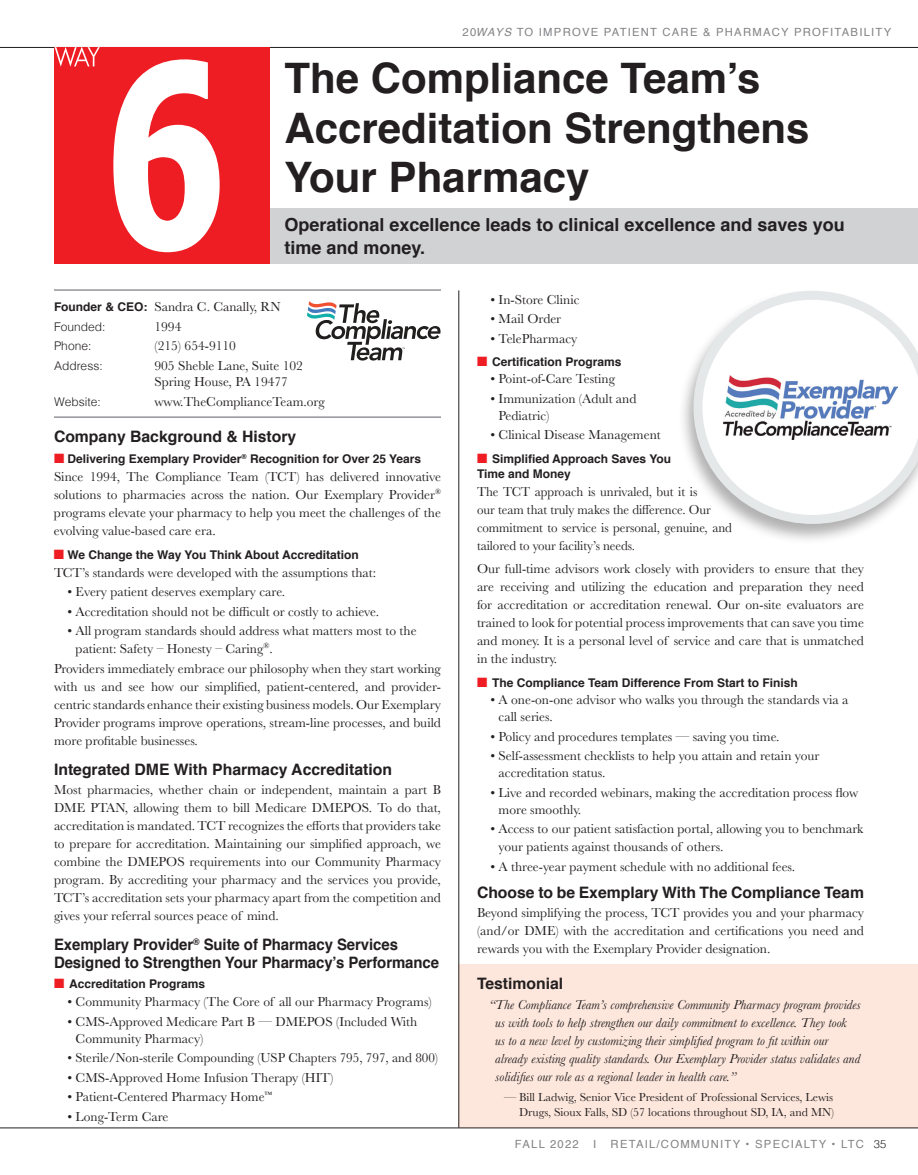
<style>
.page{position:relative;width:918px;height:1175px;background:#fff}
.page>*{position:absolute;margin:0;border:0;box-sizing:border-box;transform-origin:0 0}
.t1{font:700 42px/49.5px "Helvetica";color:#231f20}
.t2{font:700 18px/22.5px "Helvetica";color:#231f20}
.t3{font:700 15.75px "Helvetica";color:#231f20}
.t4{font:700 15.75px/18px "Helvetica";color:#231f20;scale:.95 1}
.t5{font:13.5px/18px "Baskerville";color:#231f20}
.t6{font:italic 13.5px/18px "Baskerville";color:#231f20}
.t7{font:13.5px/18px "Baskerville";color:#231f20;scale:.96 1}
.t8{font:700 12px/15px "Helvetica";color:#231f20}
.t9{font:12px/15px "Baskerville";color:#231f20;text-align:right}
.t10{font:300 12px "Helvetica";color:#231f20}
.t11{font:11.25px "Helvetica";letter-spacing:.11em;color:#808285}
.s1{font-style:italic}
.s2{font-family:"Helvetica";font-weight:700;font-size:12px}
.s3{color:#ee1d23}
.s4{font-weight:300;color:#231f20}
</style>
<div class="page">
<hr style="left:0;top:47px;width:918px;height:1px;background:#231f20">
<hr style="left:54px;top:289px;width:387px;height:2px;background:#939598">
<div style="left:459px;top:964px;width:459px;height:163px;background:#fde7dc"></div>
<div style="left:55px;top:208px;width:863px;height:55px;background:#d1d2d4"></div>
<hr style="left:54px;top:416px;width:387px;height:2px;background:#939598">
<svg style="left:307px;top:301px;width:134px;height:59px"></svg>
<div style="left:54px;top:47px;width:216px;height:216px;background:#ee1d23"></div>
<svg style="left:113px;top:59px;width:107px;height:193px"></svg>
<svg style="left:55px;top:47px;width:45px;height:20px"></svg>
<div style="left:678px;top:289px;width:240px;height:256px;background:#231f20;opacity:.35"></div>
<svg style="left:693px;top:291px;width:225px;height:233px"></svg>
<hr style="left:459px;top:290px;width:1px;height:837px;background:#231f20">
<hr style="left:0;top:1127px;width:918px;height:1px;background:#231f20">
<p class="t11" style="left:463px;top:23px;width:430px">20<span class="s1">WAYS</span> TO IMPROVE PATIENT CARE &amp; PHARMACY PROFITABILITY</p>
<h1 class="t1" style="left:284px;top:54px;width:527px">The Compliance Team’s<br>Accreditation Strengthens<br>Your Pharmacy</h1>
<h2 class="t2" style="left:284px;top:214px;width:562px">Operational excellence leads to clinical excellence and saves you time and money.</h2>
<p class="t5" style="left:54px;top:298px;width:228px"><span class="s2">Founder &amp; CEO:</span> Sandra C. Canally, RN</p>
<p class="t10" style="left:54px;top:316px;width:53px">Founded:</p>
<p class="t5" style="left:154px;top:317px;width:28px">1994</p>
<p class="t10" style="left:54px;top:336px;width:39px">Phone:</p>
<p class="t5" style="left:154px;top:337px;width:83px">(215) 654-9110</p>
<p class="t10" style="left:54px;top:355px;width:50px">Address:</p>
<p class="t5" style="left:154px;top:357px;width:150px;line-height:16.5px">905 Sheble Lane, Suite 102<br>Spring House, PA 19477</p>
<p class="t10" style="left:54px;top:391px;width:48px">Website:</p>
<p class="t5" style="left:155px;top:392px;width:172px">www.TheComplianceTeam.org</p>
<p class="t3" style="left:54px;top:423px;width:244px">Company Background &amp; History</p>
<p class="t8" style="left:54px;top:451px;width:369px"><span class="s3">■</span> Delivering Exemplary Provider<sup>®</sup> Recognition for Over 25 Years</p>
<p class="t5" style="left:54px;top:467px;width:389px;text-align:justify">Since 1994, The Compliance Team (TCT) has delivered innovative solutions to pharmacies across the nation. Our Exemplary Provider<sup>® </sup>programs elevate your pharmacy to help you meet the challenges of the evolving value-based care era.</p>
<p class="t8" style="left:54px;top:547px;width:306px"><span class="s3">■</span> We Change the Way You Think About Accreditation</p>
<p class="t5" style="left:54px;top:564px;width:324px">TCT’s standards were developed with the assumptions that:</p>
<p class="t5" style="left:68px;top:583px;width:219px">• Every patient deserves exemplary care.</p>
<p class="t5" style="left:68px;top:602px;width:313px">• Accreditation should not be difficult or costly to achieve.</p>
<p class="t5" style="left:76px;top:622px;width:342px;line-height:17.2px;text-indent:-8px">• All program standards should address what matters most to the patient: Safety – Honesty – Caring<sup>®</sup>.</p>
<p class="t5" style="left:54px;top:659px;width:389px;text-align:justify">Providers immediately embrace our philosophy when they start working with us and see how our simplified, patient-centered, and provider&shy;centric standards enhance their existing business models. Our Exemplary Provider programs improve operations, stream-line processes, and build more profitable businesses.</p>
<p class="t3" style="left:54px;top:756px;width:339px">Integrated DME With Pharmacy Accreditation</p>
<p class="t5" style="left:54px;top:781px;width:389px;text-align:justify">Most pharmacies, whether chain or independent, maintain a part B DME PTAN, allowing them to bill Medicare DMEPOS. To do that, accreditation is mandated. TCT recognizes the efforts that providers take to prepare for accreditation. Maintaining our simplified approach, we combine the DMEPOS requirements into our Community Pharmacy program. By accrediting your pharmacy and the services you provide, TCT’s accreditation sets your pharmacy apart from the competition and gives your referral sources peace of mind.</p>
<p class="t4" style="left:54px;top:936px;width:407px">Exemplary Provider<sup>®</sup> Suite of Pharmacy Services<br>Designed to Strengthen Your Pharmacy’s Performance</p>
<p class="t8" style="left:54px;top:976px;width:153px"><span class="s3">■</span> Accreditation Programs</p>
<p class="t5" style="left:68px;top:993px;width:366px">• Community Pharmacy (The Core of all our Pharmacy Programs)</p>
<p class="t5" style="left:76px;top:1012px;width:343px;line-height:17.2px;text-indent:-8px">• CMS-Approved Medicare Part B — DMEPOS (Included With<br>Community Pharmacy)</p>
<p class="t5" style="left:68px;top:1049px;width:372px">• Sterile/Non-sterile Compounding (USP Chapters 795, 797, and 800)</p>
<p class="t5" style="left:68px;top:1068px;width:267px">• CMS-Approved Home Infusion Therapy (HIT)</p>
<p class="t5" style="left:68px;top:1088px;width:206px">• Patient-Centered Pharmacy Home<sup>™</sup></p>
<p class="t5" style="left:68px;top:1107px;width:103px">• Long-Term Care</p>
<p class="t5" style="left:490px;top:290px;width:91px">• In-Store Clinic</p>
<p class="t5" style="left:490px;top:310px;width:72px">• Mail Order</p>
<p class="t5" style="left:490px;top:329px;width:88px">• TelePharmacy</p>
<p class="t8" style="left:477px;top:354px;width:146px"><span class="s3">■</span> Certification Programs</p>
<p class="t5" style="left:490px;top:370px;width:126px">• Point-of-Care Testing</p>
<p class="t5" style="left:499px;top:390px;width:139px;line-height:17.2px;text-indent:-8px">• Immunization (Adult and<br>Pediatric)</p>
<p class="t5" style="left:490px;top:426px;width:172px">• Clinical Disease Management</p>
<p class="t8" style="left:477px;top:451px;width:196px"><span class="s3">■</span> Simplified Approach Saves You<br>Time and Money</p>
<p class="t7" style="left:477px;top:482px;width:267px">The TCT approach is unrivaled, but it is<br>our team that truly makes the difference. Our commitment to service is personal, genuine, and tailored to your facility’s needs.</p>
<p class="t5" style="left:477px;top:560px;width:389px;text-align:justify">Our full-time advisors work closely with providers to ensure that they are receiving and utilizing the education and preparation they need for accreditation or accreditation renewal. Our on-site evaluators are trained to look for potential process improvements that can save you time and money. It is a personal level of service and care that is unmatched in the industry.</p>
<p class="t8" style="left:477px;top:675px;width:322px"><span class="s3">■</span> The Compliance Team Difference From Start to Finish</p>
<p class="t5" style="left:499px;top:691px;width:351px;line-height:17.2px;text-indent:-8px">• A one-on-one advisor who walks you through the standards via a call series.</p>
<p class="t5" style="left:490px;top:727px;width:291px">• Policy and procedures templates — saving you time.</p>
<p class="t5" style="left:499px;top:747px;width:322px;line-height:17.2px;text-indent:-8px">• Self-assessment checklists to help you attain and retain your accreditation status.</p>
<p class="t5" style="left:499px;top:783px;width:361px;line-height:17.2px;text-indent:-8px">• Live and recorded webinars, making the accreditation process flow more smoothly.</p>
<p class="t5" style="left:499px;top:820px;width:366px;line-height:17.2px;text-indent:-8px">• Access to our patient satisfaction portal, allowing you to benchmark your patients against thousands of others.</p>
<p class="t5" style="left:490px;top:857px;width:306px">• A three-year payment schedule with no additional fees.</p>
<p class="t3" style="left:477px;top:879px;width:389px">Choose to be Exemplary With The Compliance Team</p>
<p class="t5" style="left:477px;top:904px;width:388px;text-align:justify">Beyond simplifying the process, TCT provides you and your pharmacy (and/or DME) with the accreditation and certifications you need and rewards you with the Exemplary Provider designation.</p>
<p class="t3" style="left:477px;top:971px;width:88px">Testimonial</p>
<p class="t6" style="left:495px;top:995px;width:367px;text-indent:-6px">“The Compliance Team’s comprehensive Community Pharmacy program provides us with tools to help strengthen our daily commitment to excellence. They took<br>us to a new level by customizing their simplified program to fit within our already existing quality standards. Our Exemplary Provider status validates and solidifies our role as a regional leader in health care.”</p>
<p class="t9" style="left:504px;top:1090px;width:332px">— Bill Ladwig, Senior Vice President of Professional Services, Lewis<br>Drugs, Sioux Falls, SD (57 locations throughout SD, IA, and MN)</p>
<p class="t11" style="left:515px;top:1135px;width:65px">FALL 2022</p>
<p class="t11" style="left:593px;top:1135px;width:5px">I</p>
<p class="t11" style="left:611px;top:1135px;width:277px">RETAIL/COMMUNITY • SPECIALTY • LTC <span class="s4">35</span></p>
</div>
